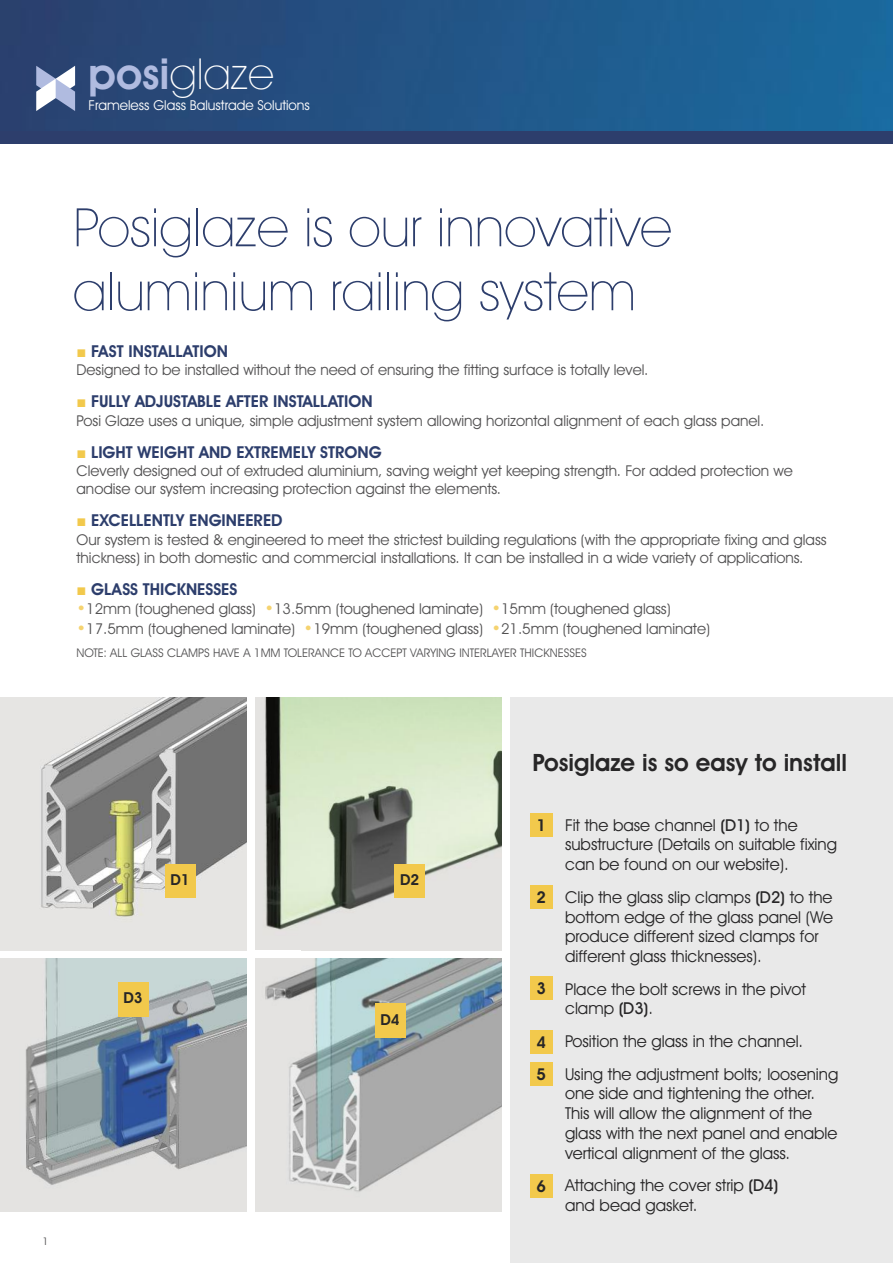
<style>
.page{position:relative;width:893px;height:1263px;background:#fff}
.page>*{position:absolute;margin:0;border:0;box-sizing:border-box;transform-origin:0 0}
.t1{font:200 53.25px/63.9px "Avant Garde IT Cby BT";color:#2d3e6c}
.t2{font:200 42.9px "Avant Garde IT Cby BT";color:#fff}
.t3{font:600 24px "Avant Garde IT Cby BT";color:#272627}
.t4{font:16.5px/19.8px "Avant Garde IT Cby BT";color:#272627}
.t5{font:600 16.5px "Avant Garde IT Cby BT";color:#2d3e6c}
.t6{font:600 16.35px/32.4px "Avant Garde IT Cby BT";color:#272627}
.t7{font:600 15.15px "Avant Garde IT Cby BT";color:#272627}
.t8{font:15px/18px "Avant Garde IT Cby BT";color:#525152}
.t9{font:13.65px "Avant Garde IT Cby BT";color:#fff}
.t10{font:12px "Avant Garde IT Cby BT";color:#525152}
.t11{font:10.5px "Avant Garde IT Cby BT";color:#525152}
.s1{font-weight:600;color:#b0bbe0}
.s2{font-family:"Arial";font-weight:400;color:#f2c94c}
.s3{font-size:16.5px;color:#f5d370}
.s4{font-weight:500}
</style>
<div class="page">
<img style="left:0;top:0;width:893px;height:132px">
<div style="left:510px;top:697px;width:383px;height:566px;background:#e9e9e9"></div>
<div style="left:530px;top:813px;width:23px;height:23px;background:#f2c94c"></div>
<div style="left:530px;top:885px;width:23px;height:24px;background:#f2c94c"></div>
<div style="left:530px;top:976px;width:23px;height:23px;background:#f2c94c"></div>
<div style="left:530px;top:1030px;width:23px;height:23px;background:#f2c94c"></div>
<div style="left:530px;top:1062px;width:23px;height:23px;background:#f2c94c"></div>
<div style="left:530px;top:1174px;width:23px;height:23px;background:#f2c94c"></div>
<img style="left:0;top:697px;width:247px;height:253px">
<div style="left:165px;top:864px;width:31px;height:34px;background:#f2c94c"></div>
<img style="left:255px;top:697px;width:247px;height:253px">
<div style="left:394px;top:864px;width:31px;height:34px;background:#f2c94c"></div>
<img style="left:0;top:959px;width:247px;height:253px">
<div style="left:118px;top:982px;width:31px;height:34px;background:#f2c94c"></div>
<img style="left:255px;top:959px;width:247px;height:253px">
<div style="left:375px;top:1004px;width:30px;height:34px;background:#f2c94c"></div>
<svg style="left:36px;top:66px;width:39px;height:45px"></svg>
<div style="left:0;top:132px;width:893px;height:12px;background:#2d3e6c"></div>
<h2 class="t2" style="left:88px;top:58px;width:187px"><span class="s1">posi</span>glaze</h2>
<p class="t9" style="left:89px;top:100px;width:223px">Frameless Glass Balustrade Solutions</p>
<h1 class="t1" style="left:73px;top:200px;width:601px">Posiglaze is our innovative aluminium railing system</h1>
<p class="t5" style="left:77px;top:345px;width:153px"><span class="s2">■</span> FAST INSTALLATION</p>
<p class="t8" style="left:77px;top:362px;width:573px">Designed to be installed without the need of ensuring the fitting surface is totally level.</p>
<p class="t5" style="left:77px;top:395px;width:298px"><span class="s2">■</span> FULLY ADJUSTABLE AFTER INSTALLATION</p>
<p class="t8" style="left:77px;top:413px;width:689px">Posi Glaze uses a unique, simple adjustment system allowing horizontal alignment of each glass panel.</p>
<p class="t5" style="left:77px;top:446px;width:307px"><span class="s2">■</span> LIGHT WEIGHT AND EXTREMELY STRONG</p>
<p class="t8" style="left:77px;top:463px;width:718px">Cleverly designed out of extruded aluminium, saving weight yet keeping strength. For added protection we anodise our system increasing protection against the elements.</p>
<p class="t5" style="left:77px;top:515px;width:208px"><span class="s2">■</span> EXCELLENTLY ENGINEERED</p>
<p class="t8" style="left:77px;top:532px;width:752px">Our system is tested &amp; engineered to meet the strictest building regulations (with the appropriate fixing and glass thickness) in both domestic and commercial installations. It can be installed in a wide variety of applications.</p>
<p class="t5" style="left:77px;top:583px;width:162px"><span class="s2">■</span> GLASS THICKNESSES</p>
<p class="t8" style="left:77px;top:601px;width:596px"><span class="s3">•</span>12mm (toughened glass) <span class="s3">•</span>13.5mm (toughened laminate) <span class="s3">•</span>15mm (toughened glass)</p>
<p class="t8" style="left:77px;top:621px;width:635px"><span class="s3">•</span>17.5mm (toughened laminate) <span class="s3">•</span>19mm (toughened glass) <span class="s3">•</span>21.5mm (toughened laminate)</p>
<p class="t10" style="left:77px;top:649px;width:512px">NOTE: ALL GLASS CLAMPS HAVE A 1MM TOLERANCE TO ACCEPT VARYING INTERLAYER THICKNESSES</p>
<p class="t7" style="left:171px;top:875px;width:21px">D1</p>
<p class="t7" style="left:400px;top:875px;width:21px">D2</p>
<p class="t7" style="left:124px;top:992px;width:21px">D3</p>
<p class="t7" style="left:380px;top:1014px;width:21px">D4</p>
<p class="t11" style="left:43px;top:1237px;width:7px">1</p>
<h3 class="t3" style="left:533px;top:754px;width:316px">Posiglaze is so easy to install</h3>
<p class="t6" style="left:536px;top:810px;width:11px">1</p>
<p class="t6" style="left:536px;top:882px;width:11px">2</p>
<p class="t6" style="left:536px;top:973px;width:11px">3</p>
<p class="t6" style="left:536px;top:1027px;width:11px">4<br>5</p>
<p class="t6" style="left:536px;top:1171px;width:11px">6</p>
<p class="t4" style="left:565px;top:816px;width:273px">Fit the base channel <span class="s4">(D1)</span> to the substructure (Details on suitable fixing can be found on our website).</p>
<p class="t4" style="left:565px;top:888px;width:270px">Clip the glass slip clamps <span class="s4">(D2)</span> to the bottom edge of the glass panel (We produce different sized clamps for different glass thicknesses).</p>
<p class="t4" style="left:565px;top:980px;width:243px">Place the bolt screws in the pivot clamp <span class="s4">(D3)</span>.</p>
<p class="t4" style="left:565px;top:1026px;width:275px;line-height:32.5px">Position the glass in the channel.<br>Using the adjustment bolts; loosening</p>
<p class="t4" style="left:565px;top:1085px;width:274px">one side and tightening the other.<br>This will allow the alignment of the glass with the next panel and enable vertical alignment of the glass.</p>
<p class="t4" style="left:565px;top:1177px;width:215px">Attaching the cover strip <span class="s4">(D4) </span>and bead gasket.</p>
</div>
